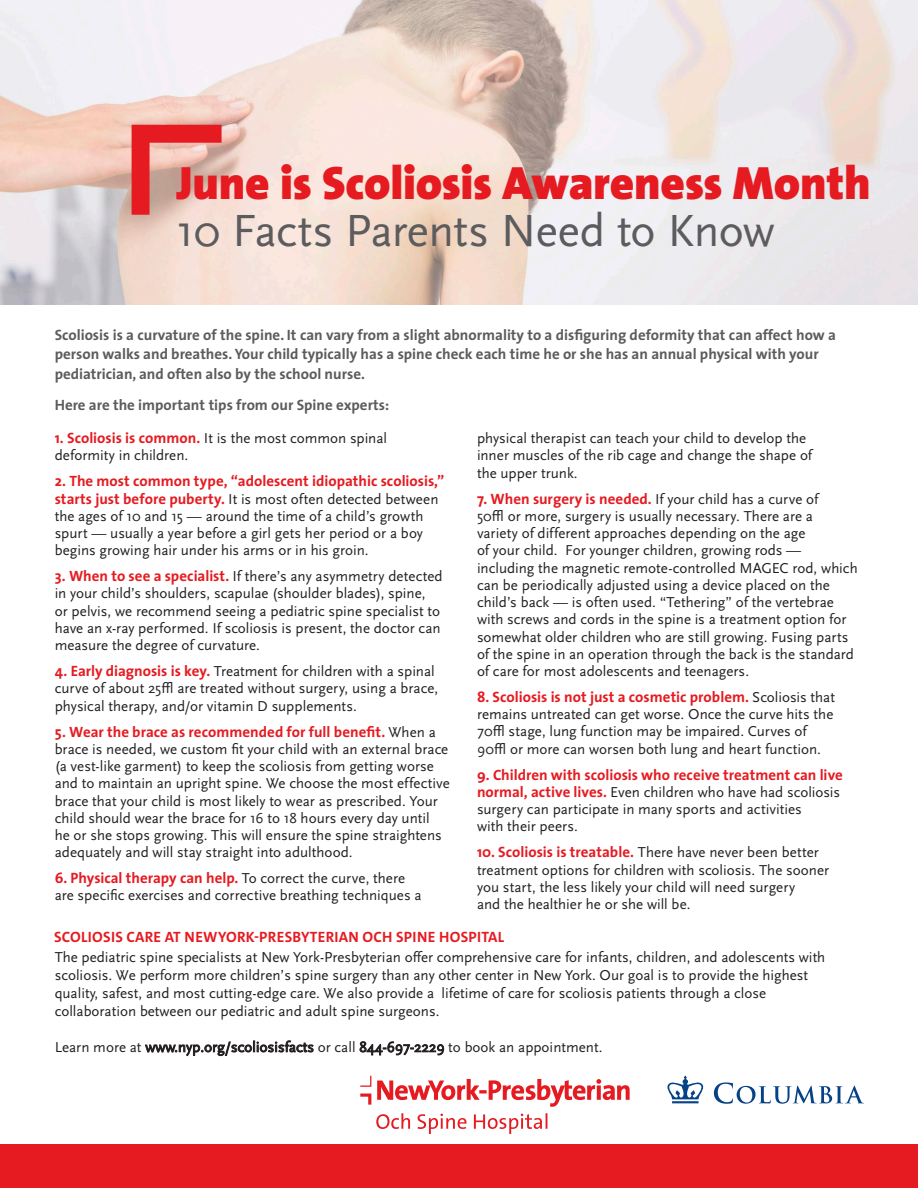
<style>
.page{position:relative;width:918px;height:1188px;background:#fff}
.page>*{position:absolute;margin:0;border:0;box-sizing:border-box;transform-origin:0 0}
.t1{font:900 47.1px/47px "The Sans";letter-spacing:-.005em;color:#e51b21}
.t2{font:15px/17.2px "Scala Sans";color:#231f20}
.t3{font:700 15px/19.5px "The Sans";color:#5c5c5f}
.t4{font:700 15px "The Sans C4 s";letter-spacing:.02em;color:#e51b21}
.s1{font-family:"Scala Sans";font-weight:400;color:#5c5c5f}
.s2{font-family:"The Sans";font-weight:700;color:#e51b21}
.s3{font-family:"The Sans Bold Caps";color:#e51b21}
</style>
<div class="page">
<img style="left:0;top:0;width:918px;height:305px">
<svg style="left:132px;top:125px;width:90px;height:90px"></svg>
<svg style="left:145px;top:1040px;width:169px;height:16px"></svg>
<svg style="left:360px;top:1041px;width:84px;height:14px"></svg>
<div style="left:0;top:1145px;width:918px;height:43px;background:#e51b21"></div>
<svg style="left:360px;top:1076px;width:270px;height:58px"></svg>
<svg style="left:714px;top:1082px;width:150px;height:22px"></svg>
<svg style="left:667px;top:1076px;width:37px;height:27px"></svg>
<p class="t1" style="left:177px;top:157px;width:696px">June is Scoliosis Awareness Month<br><span class="s1">10 Facts Parents Need to Know</span></p>
<p class="t3" style="left:55px;top:323px;width:783px">Scoliosis is a curvature of the spine. It can vary from a slight abnormality to a disfiguring deformity that can affect how a person walks and breathes. Your child typically has a spine check each time he or she has an annual physical with your pediatrician, and often also by the school nurse.</p>
<p class="t3" style="left:55px;top:394px;width:336px">Here are the important tips from our Spine experts:</p>
<p class="t2" style="left:55px;top:428px;width:334px"><span class="s2">1. Scoliosis is common.</span> It is the most common spinal deformity in children.</p>
<p class="t2" style="left:55px;top:472px;width:391px"><span class="s2">2. The most common type, “adolescent idiopathic scoliosis,” starts just before puberty.</span> It is most often detected between the ages of 10 and 15 — around the time of a child’s growth spurt — usually a year before a girl gets her period or a boy begins growing hair under his arms or in his groin.</p>
<p class="t2" style="left:55px;top:567px;width:390px"><span class="s2">3. When to see a specialist.</span> If there’s any asymmetry detected in your child’s shoulders, scapulae (shoulder blades), spine,<br>or pelvis, we recommend seeing a pediatric spine specialist to have an x-ray performed. If scoliosis is present, the doctor can measure the degree of curvature.</p>
<p class="t2" style="left:55px;top:661px;width:385px"><span class="s2">4. Early diagnosis is key.</span> Treatment for children with a spinal curve of about 25º are treated without surgery, using a brace, physical therapy, and/or vitamin D supplements.</p>
<p class="t2" style="left:55px;top:722px;width:397px"><span class="s2">5. Wear the brace as recommended for full benefit.</span> When a brace is needed, we custom fit your child with an external brace (a vest-like garment) to keep the scoliosis from getting worse and to maintain an upright spine. We choose the most effective brace that your child is most likely to wear as prescribed. Your child should wear the brace for 16 to 18 hours every day until<br>he or she stops growing. This will ensure the spine straightens adequately and will stay straight into adulthood.</p>
<p class="t2" style="left:55px;top:868px;width:368px"><span class="s2">6. Physical therapy can help.</span> To correct the curve, there are specific exercises and corrective breathing techniques a</p>
<p class="t2" style="left:477px;top:428px;width:337px">physical therapist can teach your child to develop the inner muscles of the rib cage and change the shape of the upper trunk.</p>
<p class="t2" style="left:477px;top:489px;width:382px"><span class="s2">7. When surgery is needed.</span> If your child has a curve of<br>50º or more, surgery is usually necessary. There are a<br>variety of different approaches depending on the age<br>of your child. For younger children, growing rods — including the magnetic remote-controlled MAGEC rod, which can be periodically adjusted using a device placed on the child’s back — is often used. “Tethering” of the vertebrae with screws and cords in the spine is a treatment option for somewhat older children who are still growing. Fusing parts of the spine in an operation through the back is the standard of care for most adolescents and teenagers.</p>
<p class="t2" style="left:477px;top:687px;width:359px"><span class="s2">8. Scoliosis is not just a cosmetic problem.</span> Scoliosis that remains untreated can get worse. Once the curve hits the 70º stage, lung function may be impaired. Curves of 90º or more can worsen both lung and heart function.</p>
<p class="t2" style="left:477px;top:765px;width:367px"><span class="s2">9. Children with scoliosis who receive treatment can live normal, active lives.</span> Even children who have had scoliosis surgery can participate in many sports and activities<br>with their peers.</p>
<p class="t2" style="left:477px;top:843px;width:354px"><span class="s2">10. Scoliosis is treatable.</span> There have never been better treatment options for children with scoliosis. The sooner you start, the less likely your child will need surgery<br>and the healthier he or she will be.</p>
<p class="t4" style="left:54px;top:928px;width:452px">SCOLIOSIS CARE AT NEWYORK-PRESBYTERIAN OCH SPINE HOSPITAL</p>
<p class="t2" style="left:55px;top:931px;width:772px;line-height:18px"><span class="s3">SCOLIOSIS CARE AT NEWYORK-PRESBYTERIAN<br></span>The pediatric spine specialists at New York-Presbyterian offer comprehensive care for infants, children, and adolescents with scoliosis. We perform more children’s spine surgery than any other center in New York. Our goal is to provide the highest quality, safest, and most cutting-edge care. We also provide a lifetime of care for scoliosis patients through a close collaboration between our pediatric and adult spine surgeons.</p>
<p class="t2" style="left:55px;top:1039px;width:549px">Learn more at www.nyp.org/scoliosisfacts or call 844-697-2229 to book an appointment.</p>
</div>
